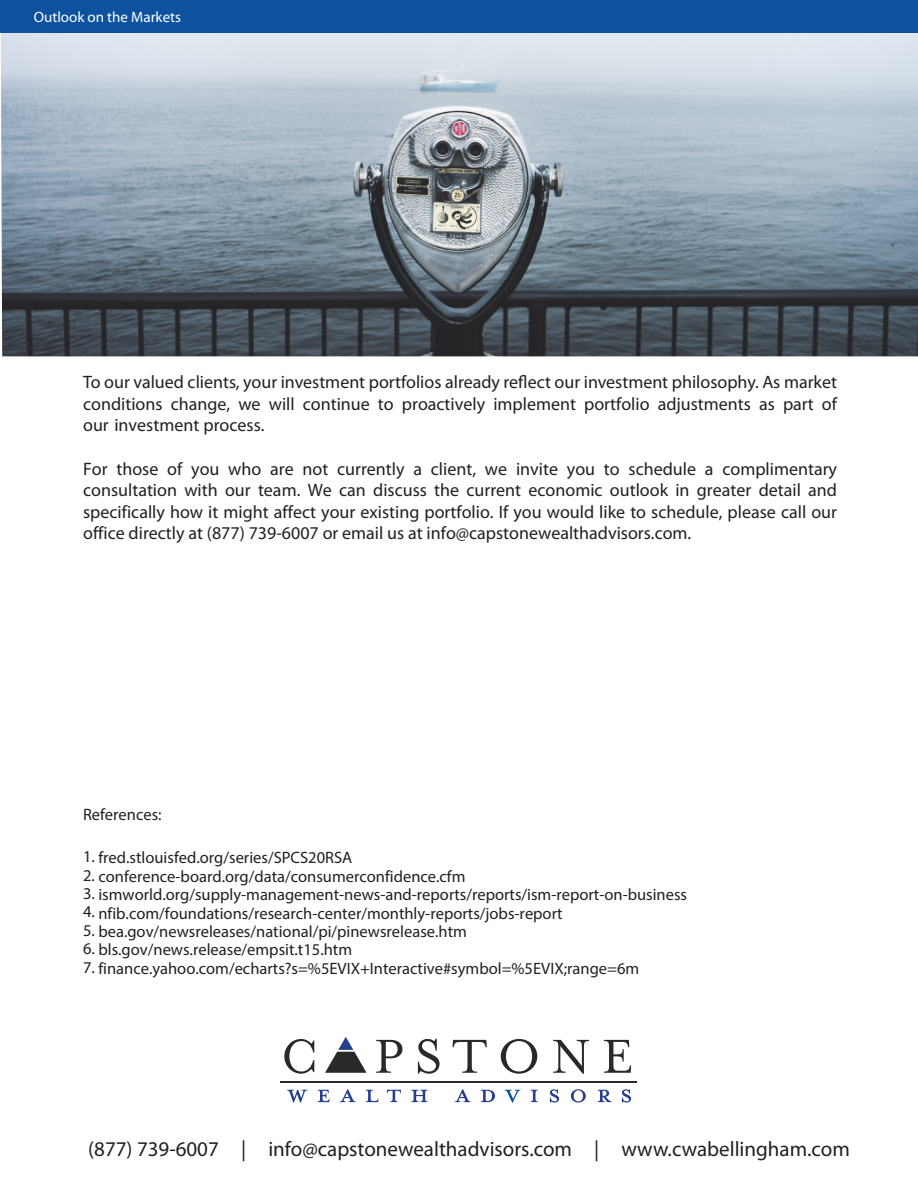
<style>
.page{position:relative;width:918px;height:1188px;background:#fff}
.page>*{position:absolute;margin:0;border:0;box-sizing:border-box;transform-origin:0 0}
.t1{font:21px "Myriad Pro";color:#231f20}
.t2{font:18px/21.6px "Myriad Pro";color:#231f20;text-align:justify}
.t3{font:16.5px "Myriad Pro";color:#231f20}
.t4{font:15px "Myriad Pro";color:#fff}
</style>
<div class="page">
<img style="left:1px;top:32px;width:917px;height:324px">
<div style="left:0;top:0;width:918px;height:32px;background:#0e529f"></div>
<svg style="left:604px;top:1040px;width:27px;height:33px"></svg>
<svg style="left:287px;top:1090px;width:20px;height:13px"></svg>
<svg style="left:481px;top:1090px;width:14px;height:12px"></svg>
<svg style="left:505px;top:1090px;width:16px;height:13px"></svg>
<svg style="left:531px;top:1090px;width:7px;height:12px"></svg>
<svg style="left:550px;top:1089px;width:9px;height:14px"></svg>
<svg style="left:571px;top:1089px;width:15px;height:14px"></svg>
<svg style="left:598px;top:1090px;width:14px;height:12px"></svg>
<svg style="left:622px;top:1089px;width:9px;height:14px"></svg>
<hr style="left:281px;top:1081px;width:356px;height:2px;background:#292929">
<svg style="left:325px;top:1037px;width:42px;height:36px"></svg>
<svg style="left:284px;top:1039px;width:30px;height:35px"></svg>
<svg style="left:376px;top:1040px;width:26px;height:33px"></svg>
<svg style="left:418px;top:1039px;width:22px;height:35px"></svg>
<svg style="left:453px;top:1040px;width:34px;height:33px"></svg>
<svg style="left:501px;top:1039px;width:36px;height:35px"></svg>
<svg style="left:553px;top:1040px;width:36px;height:34px"></svg>
<svg style="left:318px;top:1090px;width:12px;height:12px"></svg>
<svg style="left:340px;top:1089px;width:16px;height:13px"></svg>
<svg style="left:366px;top:1090px;width:12px;height:12px"></svg>
<svg style="left:387px;top:1090px;width:14px;height:12px"></svg>
<svg style="left:411px;top:1090px;width:17px;height:12px"></svg>
<svg style="left:455px;top:1089px;width:16px;height:13px"></svg>
<p class="t4" style="left:34px;top:8px;width:149px">Outlook on the Markets</p>
<p class="t2" style="left:83px;top:371px;width:755px">To our valued clients, your investment portfolios already reflect our investment philosophy. As market conditions change, we will continue to proactively implement portfolio adjustments as part of our investment process.</p>
<p class="t2" style="left:83px;top:457px;width:755px">For those of you who are not currently a client, we invite you to schedule a complimentary consultation with our team. We can discuss the current economic outlook in greater detail and specifically how it might affect your existing portfolio. If you would like to schedule, please call our office directly at (877) 739-6007 or email us at info@capstonewealthadvisors.com.</p>
<p class="t3" style="left:83px;top:804px;width:80px">References:</p>
<p class="t3" style="left:83px;top:848px;width:271px">1. fred.stlouisfed.org/series/SPCS20RSA</p>
<p class="t3" style="left:83px;top:866px;width:384px">2. conference-board.org/data/consumerconfidence.cfm</p>
<p class="t3" style="left:83px;top:884px;width:606px">3. ismworld.org/supply-management-news-and-reports/reports/ism-report-on-business</p>
<p class="t3" style="left:83px;top:903px;width:481px">4. nfib.com/foundations/research-center/monthly-reports/jobs-report</p>
<p class="t3" style="left:83px;top:921px;width:385px">5. bea.gov/newsreleases/national/pi/pinewsrelease.htm</p>
<p class="t3" style="left:83px;top:940px;width:271px">6. bls.gov/news.release/empsit.t15.htm</p>
<p class="t3" style="left:83px;top:958px;width:558px">7. finance.yahoo.com/echarts?s=%5EVIX+Interactive#symbol=%5EVIX;range=6m</p>
<p class="t1" style="left:88px;top:1136px;width:763px">(877) 739-6007 | info@capstonewealthadvisors.com | www.cwabellingham.com</p>
</div>
